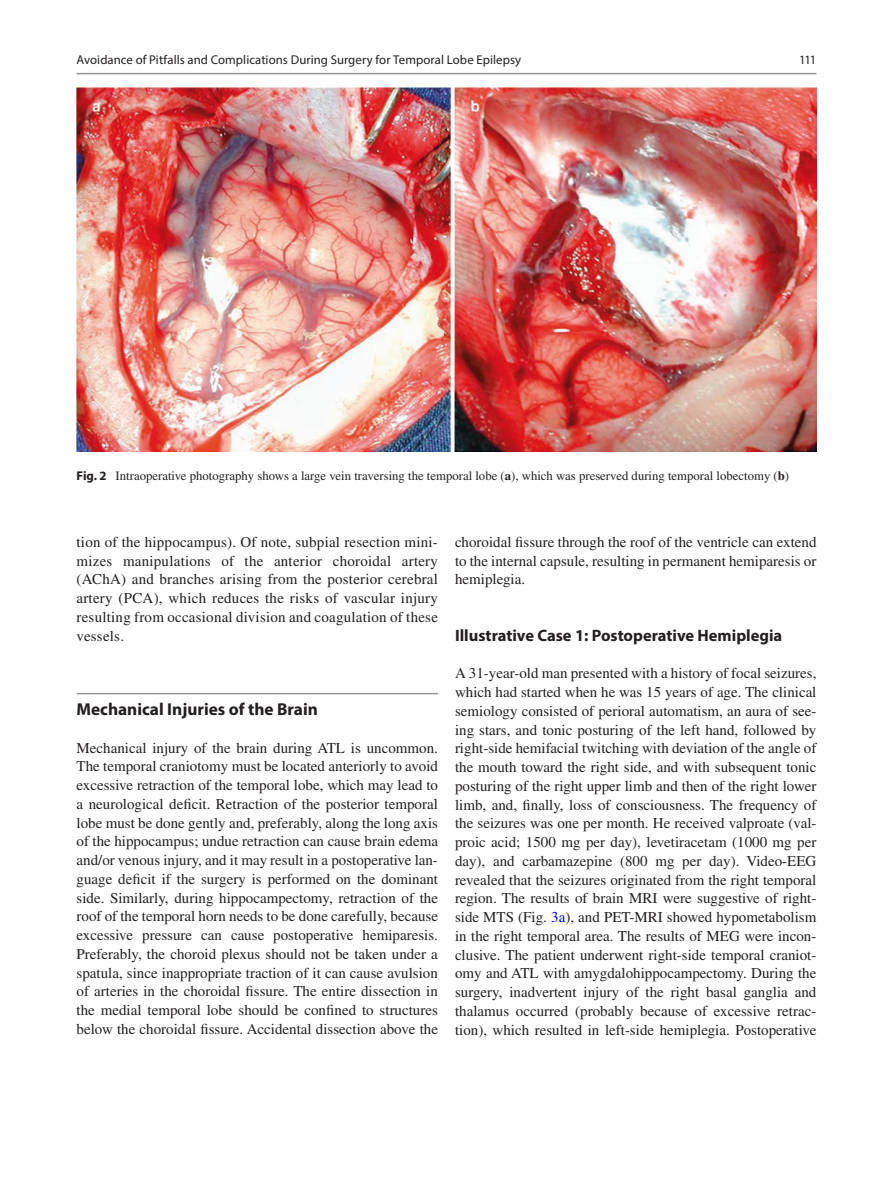
<style>
.page{position:relative;width:893px;height:1187px;background:#fff}
.page>*{position:absolute;margin:0;border:0;box-sizing:border-box;transform-origin:0 0}
._1_hd{font:700 17.25px "Myriad Pro";color:#231f20}
._2_hd{font:700 16.5px "Myriad Pro";color:#231f20}
.Text_flush{font:15px/18.8px "Times LT Std";color:#231f20;text-align:justify}
.Text{font:15px/18.8px "Times LT Std";letter-spacing:.015em;color:#231f20;text-align:justify}
.t1{font:12.75px "Times LT Std";color:#231f20}
.t2{font:12.75px "Myriad Pro";letter-spacing:.005em;color:#231f20}
.s1{font-family:"Myriad Pro";font-weight:700}
.s2{font-weight:700}
.s3{color:#00f}
</style>
<div class="page">
<img style="left:77px;top:88px;width:739px;height:363px">
<hr style="left:77px;top:692px;width:361px;height:2px;background:#939598">
<hr style="left:77px;top:73px;width:739px;height:1px;background:#939598">
<p class="t2" style="left:77px;top:52px;width:446px">Avoidance of Pitfalls and Complications During Surgery for Temporal Lobe Epilepsy</p>
<p class="t2" style="left:799px;top:52px;width:19px">111</p>
<p class="t1" style="left:77px;top:468px;width:714px"><span class="s1">Fig. 2</span> Intraoperative photography shows a large vein traversing the temporal lobe (<span class="s2">a</span>), which was preserved during temporal lobectomy (<span class="s2">b</span>)</p>
<p class="Text" style="left:77px;top:532px;width:363px">tion of the hippocampus). Of note, subpial resection mini&shy;mizes manipulations of the anterior choroidal artery (AChA) and branches arising from the posterior cerebral artery (PCA), which reduces the risks of vascular injury resulting from occasional division and coagulation of these vessels.</p>
<h2 class="_1_hd" style="left:77px;top:698px;width:243px">Mechanical Injuries of the Brain</h2>
<p class="Text_flush" style="left:77px;top:738px;width:363px">Mechanical injury of the brain during ATL is uncommon.<br>The temporal craniotomy must be located anteriorly to avoid excessive retraction of the temporal lobe, which may lead to a neurological deficit. Retraction of the posterior temporal lobe must be done gently and, preferably, along the long axis of the hippocampus; undue retraction can cause brain edema and/or venous injury, and it may result in a postoperative lan&shy;guage deficit if the surgery is performed on the dominant side. Similarly, during hippocampectomy, retraction of the roof of the temporal horn needs to be done carefully, because excessive pressure can cause postoperative hemiparesis.<br>Preferably, the choroid plexus should not be taken under a spatula, since inappropriate traction of it can cause avulsion of arteries in the choroidal fissure. The entire dissection in the medial temporal lobe should be confined to structures below the choroidal fissure. Accidental dissection above the</p>
<p class="Text_flush" style="left:455px;top:532px;width:363px">choroidal fissure through the roof of the ventricle can extend to the internal capsule, resulting in permanent hemiparesis or hemiplegia.</p>
<h3 class="_2_hd" style="left:455px;top:624px;width:329px">Illustrative Case 1: Postoperative Hemiplegia</h3>
<p class="Text_flush" style="left:455px;top:663px;width:363px">A 31-year-old man presented with a history of focal seizures, which had started when he was 15 years of age. The clinical semiology consisted of perioral automatism, an aura of see&shy;ing stars, and tonic posturing of the left hand, followed by right-side hemifacial twitching with deviation of the angle of the mouth toward the right side, and with subsequent tonic posturing of the right upper limb and then of the right lower limb, and, finally, loss of consciousness. The frequency of the seizures was one per month. He received valproate (val&shy;proic acid; 1500 mg per day), levetiracetam (1000 mg per day), and carbamazepine (800 mg per day). Video-EEG revealed that the seizures originated from the right temporal region. The results of brain MRI were suggestive of right&shy;side MTS (Fig. <span class="s3">3a</span>), and PET-MRI showed hypometabolism in the right temporal area. The results of MEG were incon&shy;clusive. The patient underwent right-side temporal craniot&shy;omy and ATL with amygdalohippocampectomy. During the surgery, inadvertent injury of the right basal ganglia and thalamus occurred (probably because of excessive retrac&shy;tion), which resulted in left-side hemiplegia. Postoperative</p>
</div>
